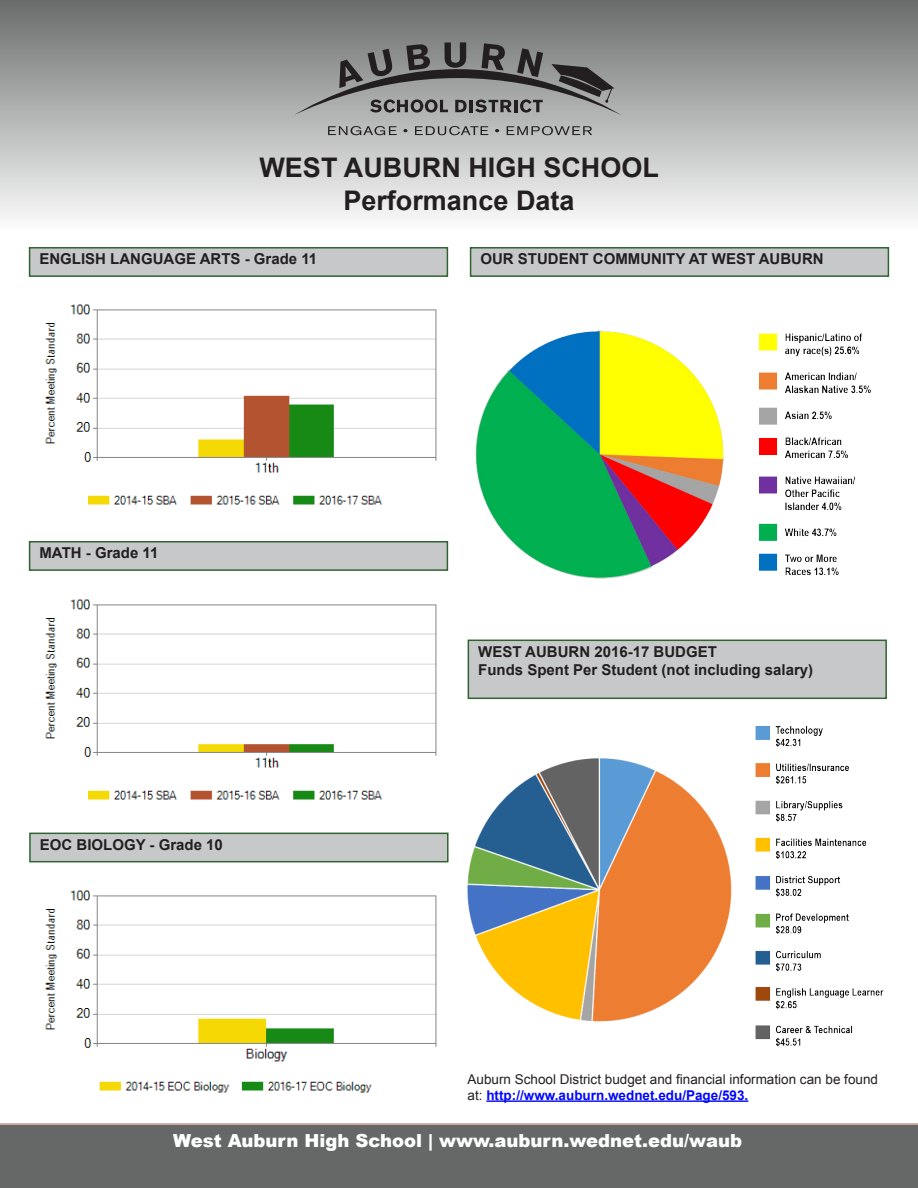
<style>
.page{position:relative;width:918px;height:1188px;background:#fff}
.page>*{position:absolute;margin:0;border:0;box-sizing:border-box;transform-origin:0 0}
.t1{font:700 27px "Arial";color:#231f20}
.t2{font:900 18px "Arial";color:#fff}
.t3{font:700 15px "Arial";color:#231f20}
.t4{font:13.5px/16.2px "Arial";color:#231f20}
.s1{font-weight:700;color:#0006fd}
</style>
<div class="page">
<svg style="left:0;top:0;width:918px;height:218px;background:#b1b2b2"></svg>
<div style="left:29px;top:247px;width:419px;height:30px;background:#c7c8ca;border:2px solid #2f6431"></div>
<div style="left:29px;top:833px;width:420px;height:29px;background:#c7c8ca;border:2px solid #2f6431"></div>
<div style="left:29px;top:541px;width:419px;height:30px;background:#c7c8ca;border:2px solid #2f6431"></div>
<svg style="left:328px;top:126px;width:69px;height:9px"></svg>
<svg style="left:403px;top:129px;width:4px;height:3px"></svg>
<svg style="left:415px;top:126px;width:73px;height:9px"></svg>
<svg style="left:495px;top:129px;width:4px;height:3px"></svg>
<svg style="left:507px;top:126px;width:85px;height:9px"></svg>
<svg style="left:295px;top:42px;width:325px;height:73px;background:#7c7c7c"></svg>
<div style="left:0;top:1123px;width:918px;height:65px;background:#666868"></div>
<div style="left:470px;top:247px;width:419px;height:30px;background:#c7c8ca;border:2px solid #2f6431"></div>
<div style="left:468px;top:640px;width:419px;height:59px;background:#c7c8ca;border:2px solid #2f6431"></div>
<img style="left:475px;top:330px;width:249px;height:249px">
<img style="left:45px;top:304px;width:392px;height:201px">
<img style="left:45px;top:599px;width:392px;height:201px">
<img style="left:45px;top:890px;width:392px;height:203px">
<hr style="left:486px;top:1100px;width:262px;height:2px;background:#0006fd">
<img style="left:755px;top:726px;width:129px;height:321px">
<img style="left:468px;top:758px;width:263px;height:264px">
<img style="left:759px;top:333px;width:112px;height:242px">
<p class="t1" style="left:259px;top:150px;width:401px">WEST AUBURN HIGH SCHOOL</p>
<p class="t1" style="left:343px;top:182px;width:233px">Performance Data</p>
<p class="t3" style="left:39px;top:249px;width:279px">ENGLISH LANGUAGE ARTS - Grade 11</p>
<p class="t3" style="left:39px;top:543px;width:120px">MATH - Grade 11</p>
<p class="t3" style="left:40px;top:835px;width:185px">EOC BIOLOGY - Grade 10</p>
<p class="t3" style="left:480px;top:249px;width:345px">OUR STUDENT COMMUNITY AT WEST AUBURN</p>
<p class="t3" style="left:478px;top:642px;width:240px">WEST AUBURN 2016-17 BUDGET</p>
<p class="t3" style="left:478px;top:660px;width:337px">Funds Spent Per Student (not including salary)</p>
<p class="t4" style="left:468px;top:1071px;width:412px">Auburn School District budget and financial information can be found at: <span class="s1">http://www.auburn.wednet.edu/Page/593.</span></p>
<p class="t2" style="left:173px;top:1128px;width:570px">West Auburn High School | www.auburn.wednet.edu/waub</p>
</div>
